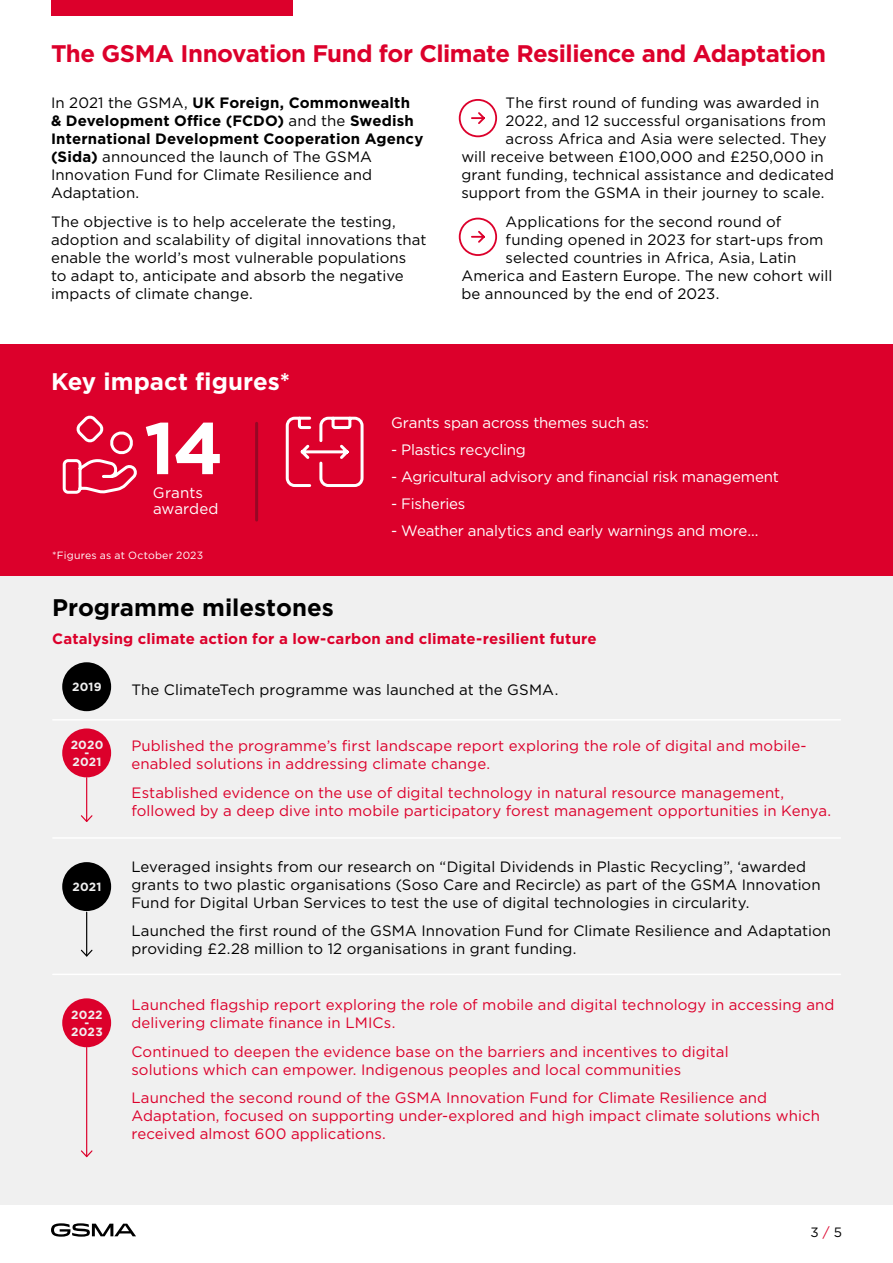
<style>
.page{position:relative;width:893px;height:1263px;background:#fff}
.page>*{position:absolute;margin:0;border:0;box-sizing:border-box;transform-origin:0 0}
.t1{font:700 73.2px "Gotham";color:#fff}
.t2{font:700 24px "Gotham";letter-spacing:-.02em;color:#dc002b}
.t3{font:700 24px "Gotham";color:#000}
.t4{font:700 24px "Gotham";color:#fff}
.t5{font:15.15px "Gotham";letter-spacing:-.015em;color:#fff}
.t6{font:15.15px/16.5px "Gotham";letter-spacing:.01em;color:#fff}
.t7{font:15px/18px "Gotham";letter-spacing:.005em;color:#000}
.t8{font:15px/18px "Gotham";letter-spacing:.005em;color:#dc002b}
.t9{font:700 15px/18px "Gotham";letter-spacing:.01em;color:#000}
.t10{font:700 15px "Gotham";letter-spacing:.01em;color:#dc002b}
.t11{font:13.5px "Gotham";color:#000}
.t12{font:700 11.85px/8.7px "Gotham";letter-spacing:.02em;color:#f0f0f0;text-align:center}
.t13{font:10.5px "Gotham";letter-spacing:.02em;color:#fff}
.s1{font-weight:400}
.s2{color:#dc002b}
</style>
<div class="page">
<svg style="left:51px;top:1223px;width:85px;height:14px"></svg>
<div style="left:0;top:575px;width:893px;height:630px;background:#f0f0f0"></div>
<div style="left:0;top:344px;width:893px;height:231px;background:#dc002b"></div>
<svg style="left:458px;top:99px;width:40px;height:39px"></svg>
<svg style="left:458px;top:217px;width:40px;height:39px"></svg>
<div style="left:62px;top:662px;width:49px;height:49px;background:#000;border-radius:50%"></div>
<div style="left:62px;top:862px;width:49px;height:49px;background:#000;border-radius:50%"></div>
<div style="left:62px;top:728px;width:49px;height:49px;background:#dc002b;border-radius:50%"></div>
<div style="left:62px;top:998px;width:49px;height:49px;background:#dc002b;border-radius:50%"></div>
<hr style="left:86px;top:778px;width:1px;height:43px;background:#dc002b">
<svg style="left:80px;top:814px;width:13px;height:8px"></svg>
<hr style="left:86px;top:1047px;width:1px;height:109px;background:#dc002b">
<svg style="left:81px;top:1149px;width:12px;height:9px"></svg>
<hr style="left:86px;top:912px;width:1px;height:44px;background:#000">
<svg style="left:80px;top:948px;width:13px;height:9px"></svg>
<svg style="left:62px;top:415px;width:75px;height:79px"></svg>
<svg style="left:285px;top:416px;width:79px;height:71px"></svg>
<hr style="left:53px;top:719px;width:787px;height:1px;background:#fff">
<hr style="left:53px;top:837px;width:787px;height:2px;background:#fff">
<hr style="left:53px;top:973px;width:787px;height:2px;background:#fff">
<hr style="left:255px;top:423px;width:3px;height:97px;background:#970725">
<div style="left:51px;top:0;width:241px;height:16px;background:#dc002b"></div>
<h2 class="t2" style="left:51px;top:38px;width:777px">The GSMA Innovation Fund for Climate Resilience and Adaptation</h2>
<p class="t9" style="left:51px;top:94px;width:374px"><span class="s1">In 2021 the GSMA,</span> UK Foreign, Commonwealth &amp; Development Office (FCDO) <span class="s1">and the</span> Swedish International Development Cooperation Agency (Sida) <span class="s1">announced the launch of The GSMA Innovation Fund for Climate Resilience and Adaptation.</span></p>
<p class="t7" style="left:51px;top:212px;width:377px">The objective is to help accelerate the testing, adoption and scalability of digital innovations that enable the world’s most vulnerable populations<br>to adapt to, anticipate and absorb the negative impacts of climate change.</p>
<h2 class="t4" style="left:51px;top:366px;width:240px">Key impact figures*</h2>
<p class="t7" style="left:506px;top:94px;width:315px">The first round of funding was awarded in</p>
<p class="t7" style="left:506px;top:112px;width:322px">2022, and 12 successful organisations from</p>
<p class="t7" style="left:506px;top:130px;width:322px">across Africa and Asia were selected. They</p>
<p class="t7" style="left:461px;top:148px;width:364px">will receive between £100,000 and £250,000 in</p>
<p class="t7" style="left:461px;top:166px;width:374px">grant funding, technical assistance and dedicated</p>
<p class="t7" style="left:461px;top:184px;width:365px">support from the GSMA in their journey to scale.</p>
<p class="t7" style="left:506px;top:212px;width:277px">Applications for the second round of</p>
<p class="t7" style="left:506px;top:230px;width:319px">funding opened in 2023 for start-ups from</p>
<p class="t7" style="left:506px;top:248px;width:292px">selected countries in Africa, Asia, Latin</p>
<p class="t7" style="left:461px;top:266px;width:373px">America and Eastern Europe. The new cohort will</p>
<p class="t7" style="left:461px;top:284px;width:260px">be announced by the end of 2023.</p>
<h1 class="t1" style="left:144px;top:400px;width:81px">14</h1>
<p class="t5" style="left:391px;top:413px;width:259px">Grants span across themes such as:</p>
<p class="t5" style="left:391px;top:440px;width:136px">- Plastics recycling</p>
<p class="t5" style="left:391px;top:467px;width:389px">- Agricultural advisory and financial risk management</p>
<p class="t5" style="left:391px;top:494px;width:76px">- Fisheries</p>
<p class="t5" style="left:391px;top:521px;width:369px">- Weather analytics and early warnings and more...</p>
<p class="t6" style="left:153px;top:484px;width:67px">Grants awarded</p>
<p class="t13" style="left:52px;top:549px;width:153px">*Figures as at October 2023</p>
<h2 class="t3" style="left:52px;top:591px;width:283px">Programme milestones</h2>
<p class="t10" style="left:52px;top:629px;width:546px">Catalysing climate action for a low-carbon and climate-resilient future</p>
<p class="t12" style="left:72px;top:683px;width:31px">2019</p>
<p class="t12" style="left:71px;top:740px;width:34px">2020 -<br>2021</p>
<p class="t12" style="left:73px;top:882px;width:30px">2021</p>
<p class="t12" style="left:71px;top:1010px;width:33px">2022 -<br>2023</p>
<p class="t7" style="left:131px;top:681px;width:428px">The ClimateTech programme was launched at the GSMA.</p>
<p class="t8" style="left:131px;top:736px;width:677px">Published the programme’s first landscape report exploring the role of digital and mobile&shy;enabled solutions in addressing climate change.</p>
<p class="t8" style="left:131px;top:783px;width:701px">Established evidence on the use of digital technology in natural resource management, followed by a deep dive into mobile participatory forest management opportunities in Kenya.</p>
<p class="t7" style="left:131px;top:857px;width:691px">Leveraged insights from our research on “Digital Dividends in Plastic Recycling”, ‘awarded grants to two plastic organisations (Soso Care and Recircle) as part of the GSMA Innovation<br>Fund for Digital Urban Services to test the use of digital technologies in circularity.</p>
<p class="t7" style="left:131px;top:922px;width:701px">Launched the first round of the GSMA Innovation Fund for Climate Resilience and Adaptation providing £2.28 million to 12 organisations in grant funding.</p>
<p class="t8" style="left:131px;top:995px;width:705px">Launched flagship report exploring the role of mobile and digital technology in accessing and delivering climate finance in LMICs.</p>
<p class="t8" style="left:131px;top:1042px;width:599px">Continued to deepen the evidence base on the barriers and incentives to digital solutions which can empower. Indigenous peoples and local communities</p>
<p class="t8" style="left:131px;top:1089px;width:690px">Launched the second round of the GSMA Innovation Fund for Climate Resilience and<br>Adaptation, focused on supporting under-explored and high impact climate solutions which received almost 600 applications.</p>
<p class="t11" style="left:810px;top:1223px;width:33px">3 <span class="s2">/</span> 5</p>
</div>
